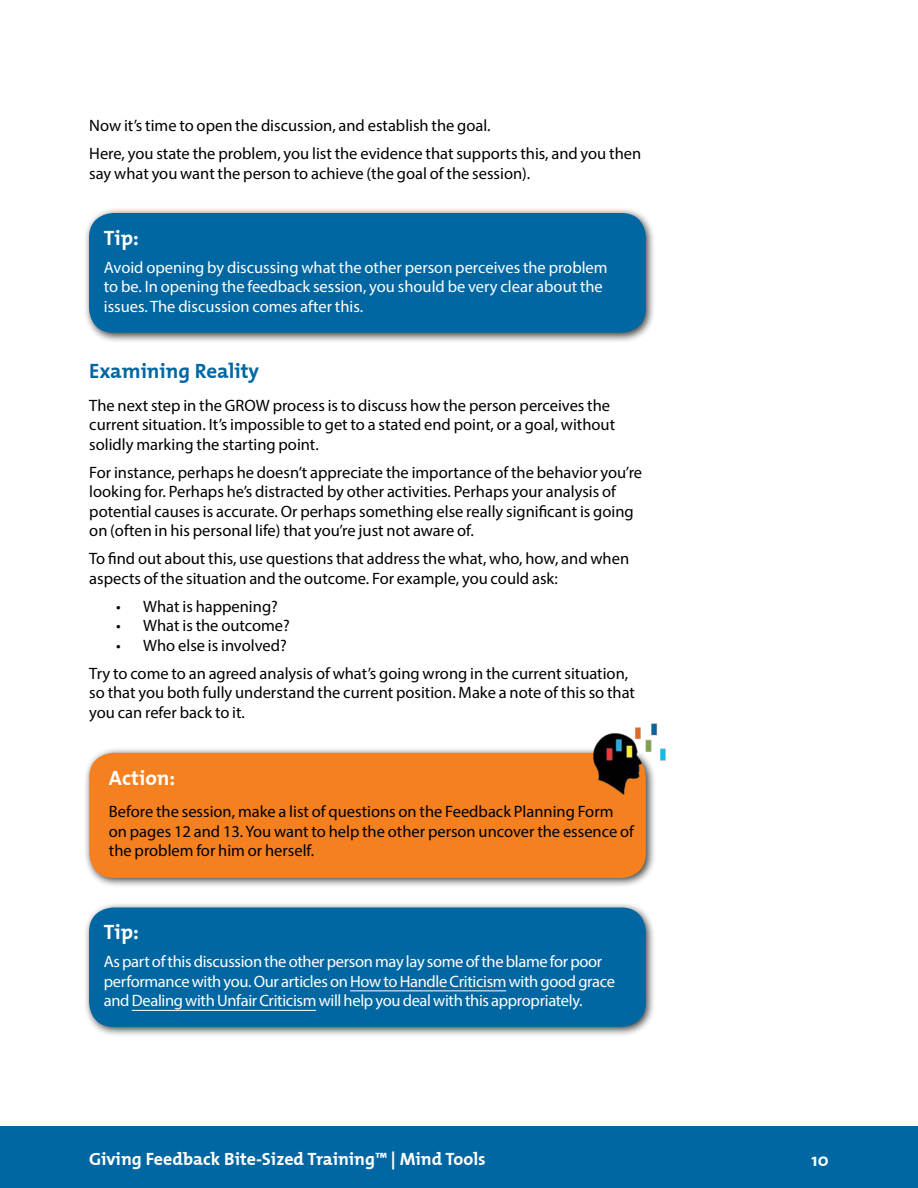
<style>
.page{position:relative;width:918px;height:1188px;background:#fff}
.page>*{position:absolute;margin:0;border:0;box-sizing:border-box;transform-origin:0 0}
.t1{font:700 21px "The Mix Plain";color:#0067a2}
.t2{font:700 21px "The Mix Plain";color:#fff}
.t3{font:700 18px "The Mix Plain";color:#fff}
.t4{font:16.5px/19.5px "Myriad Pro";color:#000}
.t5{font:16.5px/19.5px "Myriad Pro";letter-spacing:-.02em;color:#fff}
.t6{font:16.5px/19.5px "Myriad Pro";color:#fff}
.s1{font-family:"Myriad Pro"}
</style>
<div class="page">
<div style="left:0;top:1127px;width:918px;height:61px;background:#0067a2"></div>
<div style="left:83px;top:207px;width:573px;height:136px;background:#000;opacity:.75"></div>
<div style="left:89px;top:213px;width:557px;height:120px;background:#0067a2;border-radius:24px"></div>
<div style="left:83px;top:746px;width:573px;height:142px;background:#000;opacity:.75"></div>
<div style="left:89px;top:753px;width:557px;height:125px;background:#f58020;border-radius:24px"></div>
<img style="left:590px;top:723px;width:76px;height:75px">
<div style="left:83px;top:901px;width:573px;height:136px;background:#000;opacity:.75"></div>
<div style="left:89px;top:908px;width:557px;height:119px;background:#0067a2;border-radius:24px"></div>
<hr style="left:350px;top:990px;width:156px;height:1px;background:#fff">
<hr style="left:132px;top:1010px;width:184px;height:1px;background:#fff">
<p class="t4" style="left:89px;top:112px;width:553px;line-height:28px">Now it’s time to open the discussion, and establish the goal.<br>Here, you state the problem, you list the evidence that supports this, and you then</p>
<p class="t4" style="left:89px;top:163px;width:443px">say what you want the person to achieve (the goal of the session).</p>
<p class="t2" style="left:104px;top:220px;width:37px">Tip:</p>
<p class="t6" style="left:104px;top:257px;width:505px">Avoid opening by discussing what the other person perceives the problem to be. In opening the feedback session, you should be very clear about the issues. The discussion comes after this.</p>
<p class="t1" style="left:89px;top:354px;width:171px">Examining Reality</p>
<p class="t4" style="left:89px;top:395px;width:527px">The next step in the GROW process is to discuss how the person perceives the current situation. It’s impossible to get to a stated end point, or a goal, without solidly marking the starting point.</p>
<p class="t4" style="left:89px;top:462px;width:554px">For instance, perhaps he doesn’t appreciate the importance of the behavior you’re looking for. Perhaps he’s distracted by other activities. Perhaps your analysis of potential causes is accurate. Or perhaps something else really significant is going on (often in his personal life) that you’re just not aware of.</p>
<p class="t4" style="left:89px;top:549px;width:541px">To find out about this, use questions that address the what, who, how, and when aspects of the situation and the outcome. For example, you could ask:</p>
<p class="t4" style="left:116px;top:596px;width:163px">• What is happening?</p>
<p class="t4" style="left:116px;top:616px;width:175px">• What is the outcome?</p>
<p class="t4" style="left:89px;top:631px;width:540px;line-height:28px;text-indent:27px">• Who else is involved?<br>Try to come to an agreed analysis of what’s going wrong in the current situation,</p>
<p class="t4" style="left:89px;top:683px;width:547px">so that you both fully understand the current position. Make a note of this so that you can refer back to it.</p>
<p class="t2" style="left:109px;top:760px;width:68px">Action:</p>
<p class="t4" style="left:109px;top:802px;width:527px">Before the session, make a list of questions on the Feedback Planning Form on pages 12 and 13. You want to help the other person uncover the essence of the problem for him or herself.</p>
<p class="t2" style="left:104px;top:914px;width:37px">Tip:</p>
<p class="t5" style="left:104px;top:952px;width:513px">As part of this discussion the other person may lay some of the blame for poor performance with you. Our articles on How to Handle Criticism with good grace and Dealing with Unfair Criticism will help you deal with this appropriately.</p>
<p class="t3" style="left:89px;top:1144px;width:398px">Giving Feedback Bite-Sized Training<span class="s1">™</span> | Mind Tools</p>
<p class="t3" style="left:812px;top:1145px;width:19px">10</p>
</div>
